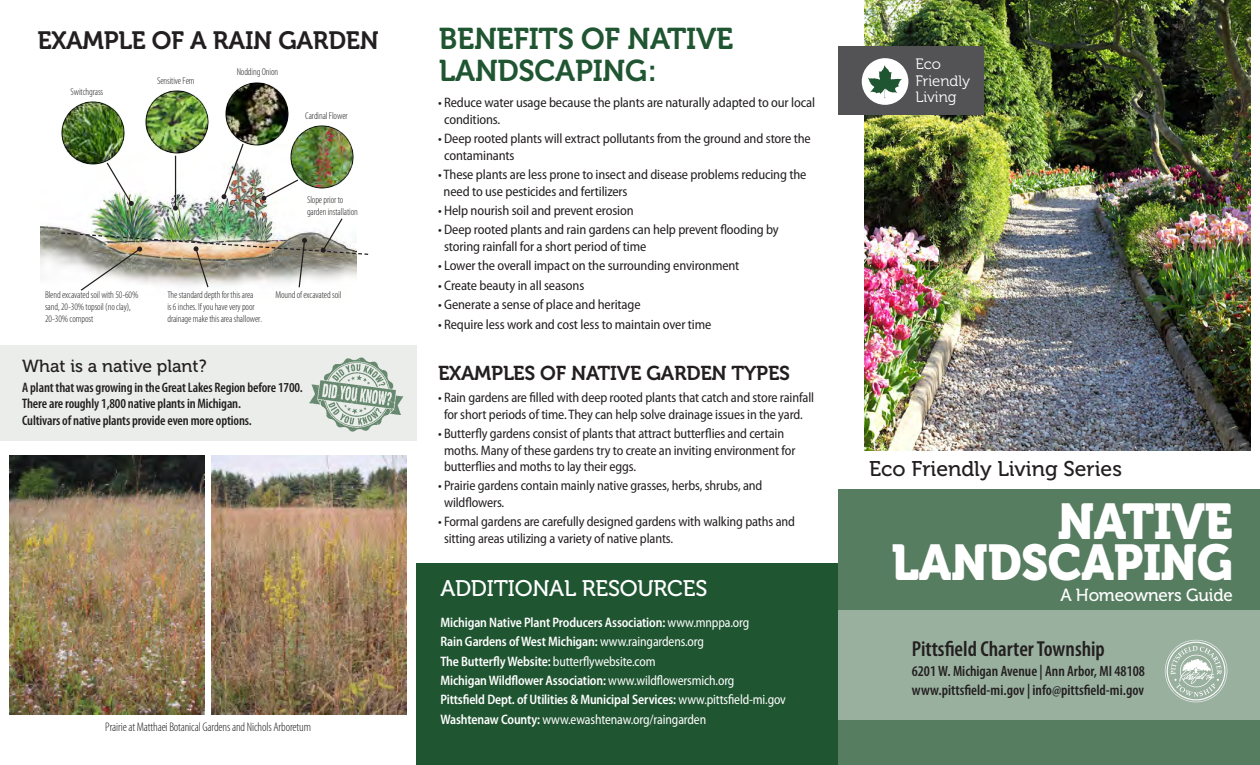
<style>
.page{position:relative;width:1260px;height:765px;background:#fff}
.page>*{position:absolute;margin:0;border:0;box-sizing:border-box;transform-origin:0 0}
.t1{font:50px/40.5px "Museo 900";letter-spacing:-.01em;color:#fff;text-align:right;scale:.95 1}
.t2{font:30px/31.2px "Museo 700";letter-spacing:-.01em;color:#205532}
.t3{font:25px "Museo 700";letter-spacing:-.01em;color:#231f20}
.t4{font:22.5px "Museo 500";letter-spacing:-.01em;color:#fff}
.t5{font:600 condensed 21.75px "Myriad Pro";color:#231f20}
.t6{font:21.25px "Museo 500";color:#231f20}
.t7{font:20px "Museo 700";letter-spacing:-.01em;color:#231f20}
.t8{font:17.5px "Museo 500";color:#231f20}
.t9{font:17.5px "Museo 500";letter-spacing:-.01em;color:#fff}
.t10{font:600 condensed 15px "Myriad Pro";color:#231f20}
.t11{font:15px/16.2px "Museo 300";color:#fff}
.t12{font:semi-condensed 13.75px/16.5px "Myriad Pro";letter-spacing:-.01em;color:#231f20}
.t13{font:600 semi-condensed 13.75px "Myriad Pro";letter-spacing:-.01em;color:#fff;scale:.93 1}
.t14{font:600 condensed 13.75px "Myriad Pro";letter-spacing:-.01em;color:#231f20}
.t15{font:semi-condensed 13.75px "Myriad Pro";letter-spacing:-.01em;color:#fff;scale:.93 1}
.t16{font:300 condensed 12.5px "Myriad Pro";letter-spacing:-.01em;color:#231f20}
.t17{font:300 condensed 10px/12px "Myriad Pro";letter-spacing:-.01em;color:#231f20}
.s1{font-weight:400}
.s2{font-weight:600}
</style>
<div class="page">
<div style="left:838px;top:490px;width:422px;height:275px;background:#577d61"></div>
<div style="left:838px;top:610px;width:422px;height:110px;background:#99b09f"></div>
<img style="left:864px;top:0;width:387px;height:450px">
<div style="left:838px;top:47px;width:146px;height:68px;background:#535355"></div>
<div style="left:862px;top:58px;width:46px;height:47px;background:#fff;border-radius:50%"></div>
<svg style="left:868px;top:65px;width:34px;height:33px"></svg>
<img style="left:41px;top:158px;width:229px;height:108px">
<img style="left:57px;top:101px;width:70px;height:67px">
<img style="left:145px;top:90px;width:64px;height:68px">
<img style="left:225px;top:82px;width:64px;height:64px">
<img style="left:286px;top:122px;width:68px;height:67px">
<svg style="left:105px;top:161px;width:29px;height:45px"></svg>
<hr style="left:175px;top:156px;width:1px;height:52px;background:#231f20">
<svg style="left:173px;top:206px;width:5px;height:5px"></svg>
<svg style="left:222px;top:142px;width:23px;height:57px"></svg>
<svg style="left:261px;top:178px;width:39px;height:23px"></svg>
<img style="left:60px;top:217px;width:309px;height:74px">
<div style="left:416px;top:563px;width:422px;height:202px;background:#205532"></div>
<div style="left:0;top:346px;width:416px;height:95px;background:#eaede9"></div>
<img style="left:309px;top:357px;width:95px;height:75px">
<img style="left:9px;top:455px;width:195px;height:259px">
<img style="left:212px;top:455px;width:195px;height:259px">
<svg style="left:1165px;top:640px;width:62px;height:62px"></svg>
<p class="t3" style="left:37px;top:27px;width:343px">EXAMPLE OF A RAIN GARDEN</p>
<p class="t17" style="left:71px;top:86px;width:34px">Switchgrass</p>
<p class="t17" style="left:157px;top:74px;width:39px">Sensitive Fern</p>
<p class="t17" style="left:237px;top:66px;width:43px">Nodding Onion</p>
<p class="t17" style="left:305px;top:110px;width:44px">Cardinal Flower</p>
<p class="t17" style="left:307px;top:194px;width:52px">Slope prior to garden installation</p>
<p class="t17" style="left:45px;top:289px;width:95px">Blend excavated soil with 50-60% sand, 20-30% topsoil (no clay),<br>20-30% compost</p>
<p class="t17" style="left:167px;top:289px;width:96px">The standard depth for this area<br>is 6 inches. If you have very poor drainage make this area shallower.</p>
<p class="t17" style="left:275px;top:289px;width:67px">Mound of excavated soil</p>
<p class="t8" style="left:22px;top:356px;width:186px">What is a native plant?</p>
<p class="t14" style="left:22px;top:380px;width:282px">A plant that was growing in the Great Lakes Region before 1700.</p>
<p class="t14" style="left:22px;top:396px;width:220px">There are roughly 1,800 native plants in Michigan.</p>
<p class="t14" style="left:22px;top:413px;width:231px">Cultivars of native plants provide even more options.</p>
<p class="t16" style="left:105px;top:720px;width:207px">Prairie at Matthaei Botanical Gardens and Nichols Arboretum</p>
<p class="t2" style="left:439px;top:24px;width:296px">BENEFITS OF NATIVE<br>LANDSCAPING:</p>
<p class="t12" style="left:444px;top:95px;width:372px;text-indent:-6px">• Reduce water usage because the plants are naturally adapted to our local conditions.</p>
<p class="t12" style="left:444px;top:131px;width:368px;text-indent:-6px">• Deep rooted plants will extract pollutants from the ground and store the contaminants</p>
<p class="t12" style="left:444px;top:166px;width:364px;text-indent:-6px">• These plants are less prone to insect and disease problems reducing the need to use pesticides and fertilizers</p>
<p class="t12" style="left:438px;top:202px;width:197px">• Help nourish soil and prevent erosion</p>
<p class="t12" style="left:444px;top:222px;width:336px;text-indent:-6px">• Deep rooted plants and rain gardens can help prevent flooding by storing rainfall for a short period of time</p>
<p class="t12" style="left:438px;top:258px;width:303px">• Lower the overall impact on the surrounding environment</p>
<p class="t12" style="left:438px;top:277px;width:148px">• Create beauty in all seasons</p>
<p class="t12" style="left:438px;top:297px;width:204px">• Generate a sense of place and heritage</p>
<p class="t12" style="left:438px;top:316px;width:275px">• Require less work and cost less to maintain over time</p>
<p class="t7" style="left:438px;top:362px;width:354px">EXAMPLES OF NATIVE GARDEN TYPES</p>
<p class="t12" style="left:438px;top:390px;width:378px;text-align:center">• Rain gardens are filled with deep rooted plants that catch and store rainfall for short periods of time. They can help solve drainage issues in the yard.</p>
<p class="t12" style="left:444px;top:425px;width:353px;text-indent:-6px">• Butterfly gardens consist of plants that attract butterflies and certain moths. Many of these gardens try to create an inviting environment for butterflies and moths to lay their eggs.</p>
<p class="t12" style="left:444px;top:478px;width:320px;text-indent:-6px">• Prairie gardens contain mainly native grasses, herbs, shrubs, and wildflowers.</p>
<p class="t12" style="left:444px;top:514px;width:353px;text-indent:-6px">• Formal gardens are carefully designed gardens with walking paths and sitting areas utilizing a variety of native plants.</p>
<p class="t4" style="left:440px;top:576px;width:269px">ADDITIONAL RESOURCES</p>
<p class="t13" style="left:440px;top:614px;width:334px">Michigan Native Plant Producers Association: <span class="s1">www.mnppa.org</span></p>
<p class="t13" style="left:440px;top:634px;width:285px">Rain Gardens of West Michigan: <span class="s1">www.raingardens.org</span></p>
<p class="t13" style="left:440px;top:653px;width:233px">The Butterfly Website: <span class="s1">butterflywebsite.com</span></p>
<p class="t13" style="left:440px;top:673px;width:318px">Michigan Wildflower Association: <span class="s1">www.wildflowersmich.org</span></p>
<p class="t13" style="left:440px;top:692px;width:373px">Pittsfield Dept. of Utilities &amp; Municipal Services: <span class="s1">www.pittsfield-mi.gov</span></p>
<p class="t15" style="left:440px;top:712px;width:287px"><span class="s2">Washtenaw County:</span> www.ewashtenaw.org/raingarden</p>
<p class="t11" style="left:916px;top:56px;width:56px">Eco<br>Friendly<br>Living</p>
<p class="t6" style="left:869px;top:457px;width:254px">Eco Friendly Living Series</p>
<p class="t1" style="left:891px;top:502px;width:361px">NATIVE<br>LANDSCAPING</p>
<p class="t9" style="left:1060px;top:585px;width:174px">A Homeowners Guide</p>
<p class="t5" style="left:912px;top:637px;width:195px">Pittsfield Charter Township</p>
<p class="t10" style="left:912px;top:663px;width:235px">6201 W. Michigan Avenue | Ann Arbor, MI 48108</p>
<p class="t10" style="left:912px;top:682px;width:234px">www.pittsfield-mi.gov | info@pittsfield-mi.gov</p>
</div>
